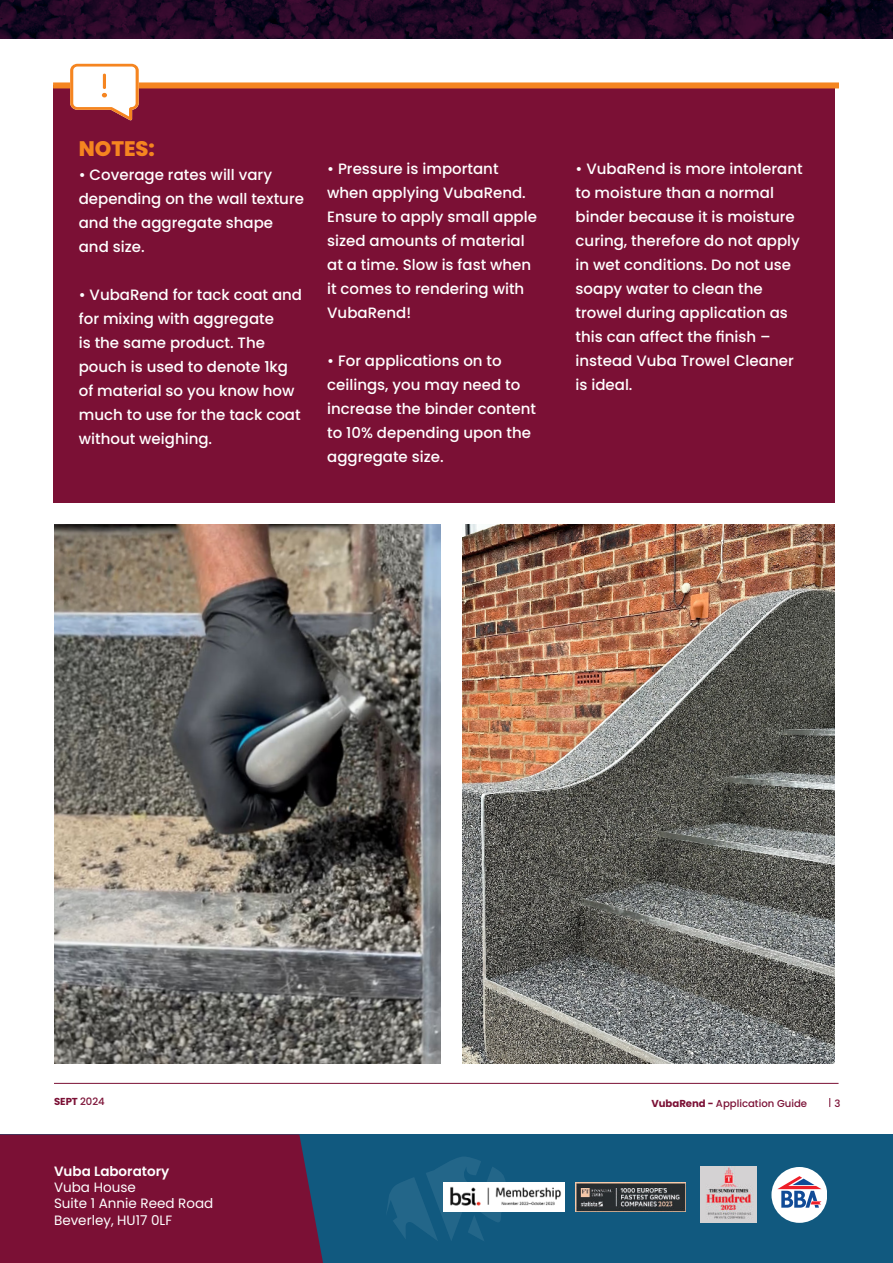
<style>
.page{position:relative;width:893px;height:1263px;background:#fff}
.page>*{position:absolute;margin:0;border:0;box-sizing:border-box;transform-origin:0 0}
.t1{font:800 21px "Poppins";color:#f58520}
.t2{font:500 15px/24px "Poppins";color:#fff}
.t3{font:13.5px/16.2px "Poppins";color:#fff}
.t4{font:600 13.5px "Poppins";color:#fff}
.t5{font:500 10.05px "Poppins";color:#7b1035}
.t6{font:700 10.05px "Poppins";color:#7b1035}
.s1{font-weight:500}
.s2{font-weight:700}
</style>
<div class="page">
<div style="left:0;top:1134px;width:893px;height:129px;background:#11597f"></div>
<div style="left:0;top:1134px;width:323px;height:129px;background:#7b1035"></div>
<img style="left:507px;top:1182px;width:58px;height:29px">
<img style="left:576px;top:1182px;width:110px;height:29px">
<svg style="left:387px;top:1157px;width:120px;height:84px"></svg>
<div style="left:771px;top:1167px;width:56px;height:56px;background:#fff;border-radius:50%"></div>
<svg style="left:777px;top:1176px;width:44px;height:32px"></svg>
<img style="left:701px;top:1167px;width:55px;height:55px">
<svg style="left:0;top:0;width:893px;height:39px;background:#200724"></svg>
<div style="left:53px;top:85px;width:781px;height:418px;background:#7b1035"></div>
<div style="left:53px;top:82px;width:786px;height:6px;background:#f58520"></div>
<svg style="left:70px;top:64px;width:69px;height:56px"></svg>
<img style="left:54px;top:524px;width:387px;height:539px">
<img style="left:462px;top:524px;width:372px;height:539px">
<hr style="left:54px;top:1083px;width:784px;height:1px;background:#7b1035">
<h1 class="t1" style="left:79px;top:139px;width:78px">NOTES:</h1>
<p class="t2" style="left:79px;top:165px;width:227px">• Coverage rates will vary depending on the wall texture and the aggregate shape and size.</p>
<p class="t2" style="left:79px;top:285px;width:225px">• VubaRend for tack coat and for mixing with aggregate<br>is the same product. The pouch is used to denote 1kg of material so you know how much to use for the tack coat without weighing.</p>
<p class="t2" style="left:327px;top:158px;width:211px">• Pressure is important when applying VubaRend.<br>Ensure to apply small apple sized amounts of material at a time. Slow is fast when it comes to rendering with<br>VubaRend!</p>
<p class="t2" style="left:327px;top:350px;width:210px">• For applications on to ceilings, you may need to increase the binder content to 10% depending upon the aggregate size.</p>
<p class="t2" style="left:576px;top:158px;width:229px">• VubaRend is more intolerant to moisture than a normal binder because it is moisture curing, therefore do not apply in wet conditions. Do not use soapy water to clean the trowel during application as this can affect the finish – instead Vuba Trowel Cleaner is ideal.</p>
<p class="t6" style="left:54px;top:1095px;width:52px">SEPT <span class="s1">2024</span></p>
<p class="t5" style="left:651px;top:1099px;width:157px"><span class="s2">VubaRend -</span> Application Guide</p>
<p class="t5" style="left:834px;top:1099px;width:8px">3</p>
<p class="t4" style="left:54px;top:1165px;width:117px">Vuba Laboratory</p>
<p class="t3" style="left:54px;top:1180px;width:161px">Vuba House<br>Suite 1 Annie Reed Road<br>Beverley, HU17 0LF</p>
</div>
